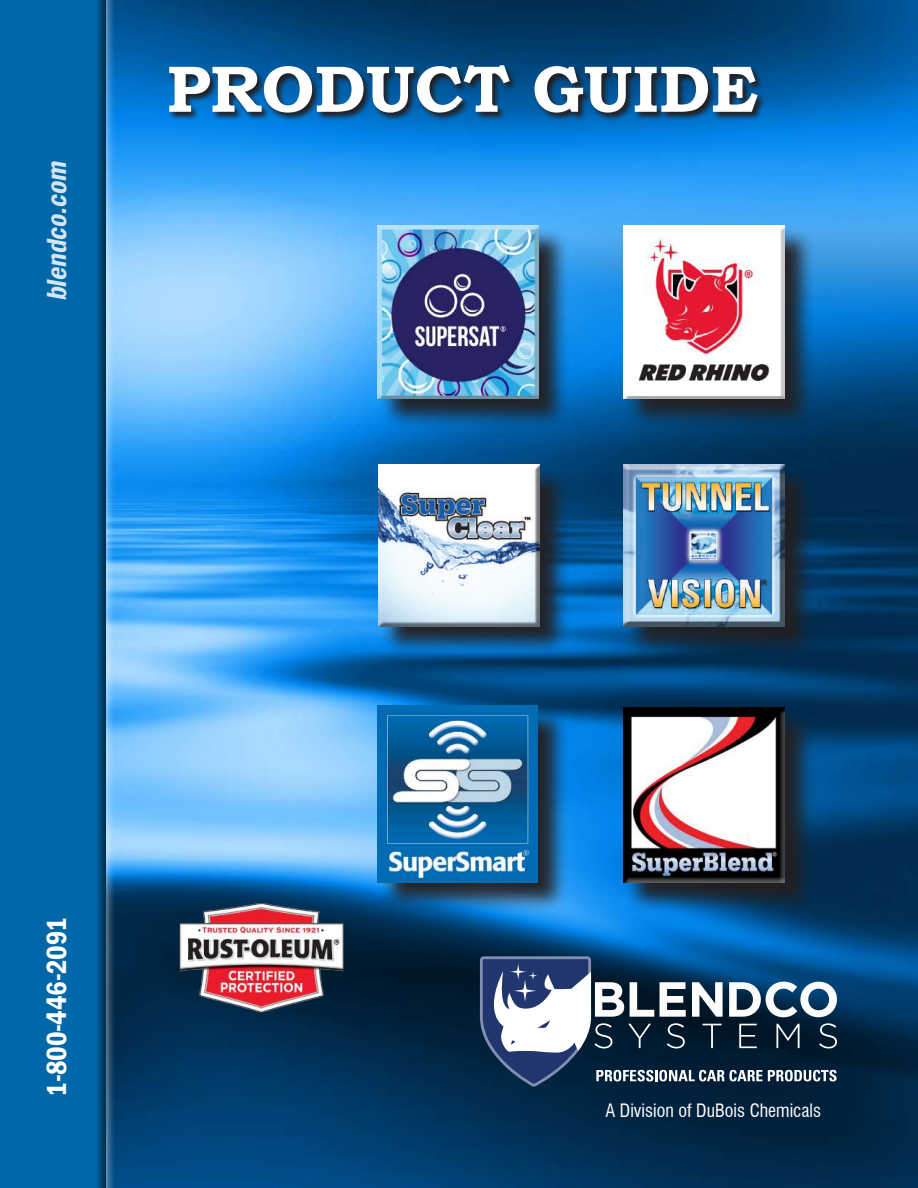
<style>
.page{position:relative;width:918px;height:1188px;background:#fff}
.page>*{position:absolute;margin:0;border:0;box-sizing:border-box;transform-origin:0 0}
.t1{font:700 66px "Bookman Old Style";color:#fff}
.t2{font:600 condensed 28.5px "Franklin Gothic";letter-spacing:-.01em;color:#fff}
.t3{font:italic 600 condensed 28.5px "Franklin Gothic";color:#d4e4f2}
.t4{font:condensed 18px "Swiss 721 BT";color:#fff}
</style>
<div class="page">
<img style="left:115px;top:0;width:803px;height:1188px">
<div style="left:379px;top:227px;width:191px;height:203px;background:#231f20;opacity:.95"></div>
<img style="left:378px;top:226px;width:160px;height:173px">
<div style="left:624px;top:227px;width:191px;height:203px;background:#231f20;opacity:.95"></div>
<img style="left:623px;top:226px;width:161px;height:173px">
<div style="left:624px;top:465px;width:192px;height:193px;background:#231f20;opacity:.95"></div>
<img style="left:623px;top:464px;width:162px;height:162px">
<div style="left:0;top:0;width:115px;height:1188px;background:#fff;opacity:.75"></div>
<div style="left:0;top:0;width:106px;height:1188px;background:#231f20;opacity:.75"></div>
<svg style="left:168px;top:65px;width:598px;height:56px;background:#0d4572"></svg>
<div style="left:378px;top:706px;width:191px;height:208px;background:#231f20;opacity:.95"></div>
<img style="left:377px;top:706px;width:161px;height:176px">
<div style="left:379px;top:465px;width:192px;height:193px;background:#231f20;opacity:.95"></div>
<img style="left:378px;top:464px;width:162px;height:162px">
<div style="left:624px;top:708px;width:192px;height:206px;background:#231f20;opacity:.95"></div>
<img style="left:623px;top:707px;width:162px;height:176px">
<svg style="left:480px;top:956px;width:357px;height:131px"></svg>
<img style="left:176px;top:897px;width:172px;height:120px">
<h2 class="t3" style="left:38px;top:301px;width:147px;rotate:-90deg">blendco.com</h2>
<h1 class="t1" style="left:167px;top:42px;width:593px">PRODUCT GUIDE</h1>
<h2 class="t2" style="left:38px;top:1097px;width:181px;rotate:-90deg">1-800-446-2091</h2>
<p class="t4" style="left:606px;top:1100px;width:217px">A Division of DuBois Chemicals</p>
</div>
